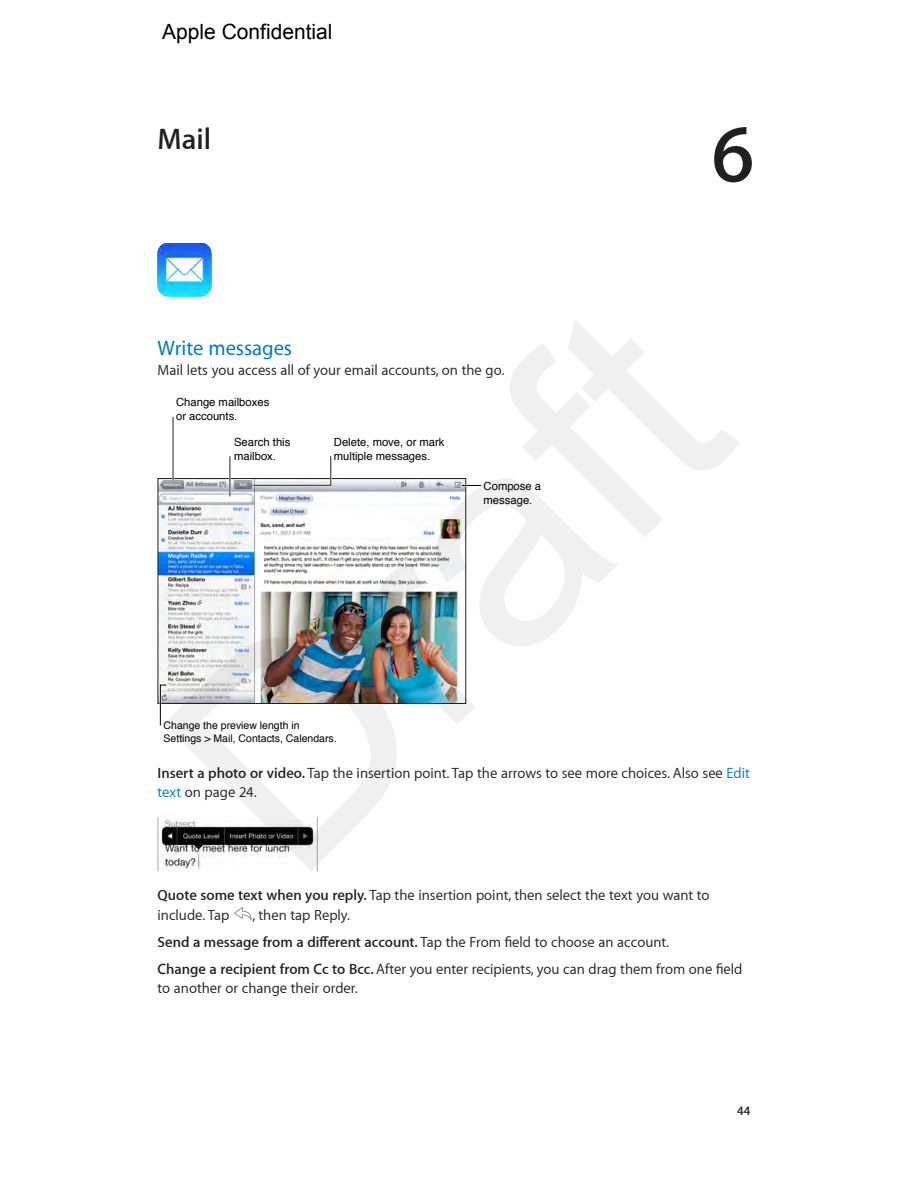
<style>
.page{position:relative;width:897px;height:1188px;background:#fff}
.page>*{position:absolute;margin:0;border:0;box-sizing:border-box;transform-origin:0 0}
.t1{font:600 82.5px "Myriad Set";color:#231f20}
.t2{font:600 30px "Myriad Set";color:#231f20}
.t3{font:21px "Arial";color:#000}
.t4{font:500 21px "Myriad Set";color:#007ac2}
.t5{font:15px/19.5px "Myriad Set Text";color:#231f20}
.t6{font:600 15px "Myriad Set";color:#231f20}
.t7{font:600 12.75px "Myriad Set";color:#231f20}
.t8{font:11.25px/14.2px "Helvetica";color:#000}
.t9{font:10.5px/13.5px "Helvetica";color:#000}
.s1{font-family:"Myriad Set";font-weight:600}
.s2{color:#007ac2}
.s3{font-family:"Myriad Set Text";font-weight:400}
</style>
<div class="page">
<img style="left:158px;top:243px;width:53px;height:54px">
<img style="left:160px;top:480px;width:304px;height:222px">
<div style="left:158px;top:478px;width:308px;height:226px;border:1px solid #231f20"></div>
<svg style="left:462px;top:485px;width:19px;height:1px"></svg>
<hr style="left:172px;top:417px;width:2px;height:64px;background:#fff">
<hr style="left:173px;top:417px;width:1px;height:64px;background:#231f20">
<svg style="left:251px;top:456px;width:81px;height:31px"></svg>
<hr style="left:229px;top:456px;width:2px;height:40px;background:#fff">
<hr style="left:229px;top:456px;width:1px;height:40px;background:#231f20">
<svg style="left:158px;top:683px;width:10px;height:43px"></svg>
<img style="left:161px;top:817px;width:156px;height:54px">
<hr style="left:158px;top:817px;width:1px;height:54px;background:#a8a9ad">
<hr style="left:317px;top:817px;width:1px;height:54px;background:#a8a9ad">
<svg style="left:234px;top:907px;width:17px;height:13px"></svg>
<h3 class="t3" style="left:162px;top:18px;width:172px">Apple Confidential</h3>
<h2 class="t2" style="left:158px;top:120px;width:55px">Mail</h2>
<h3 class="t4" style="left:158px;top:335px;width:136px">Write messages</h3>
<p class="t5" style="left:158px;top:360px;width:348px">Mail lets you access all of your email accounts, on the go.</p>
<p class="t8" style="left:176px;top:395px;width:95px">Change mailboxes or accounts.</p>
<p class="t8" style="left:234px;top:435px;width:58px">Search this mailbox.</p>
<p class="t8" style="left:334px;top:435px;width:112px">Delete, move, or mark multiple messages.</p>
<p class="t8" style="left:483px;top:479px;width:59px">Compose a message.</p>
<h1 class="t1" style="left:711px;top:102px;width:44px">6</h1>
<p class="t9" style="left:164px;top:719px;width:175px">Change the preview length in<br>Settings &gt; Mail, Contacts, Calendars.</p>
<p class="t5" style="left:158px;top:762px;width:594px"><span class="s1">Insert a photo or video.</span> Tap the insertion point. Tap the arrows to see more choices. Also see <span class="s2">Edit text</span> on page 24.</p>
<p class="t5" style="left:158px;top:885px;width:553px"><span class="s1">Quote some text when you reply.</span> Tap the insertion point, then select the text you want to include. Tap</p>
<p class="t5" style="left:252px;top:905px;width:99px">, then tap Reply.</p>
<p class="t6" style="left:157px;top:932px;width:513px">Send a message from a different account. <span class="s3">Tap the From field to choose an account.</span></p>
<p class="t5" style="left:157px;top:959px;width:586px"><span class="s1">Change a recipient from Cc to Bcc.</span> After you enter recipients, you can drag them from one field to another or change their order.</p>
<p class="t7" style="left:737px;top:1102px;width:15px">44</p>
</div>
